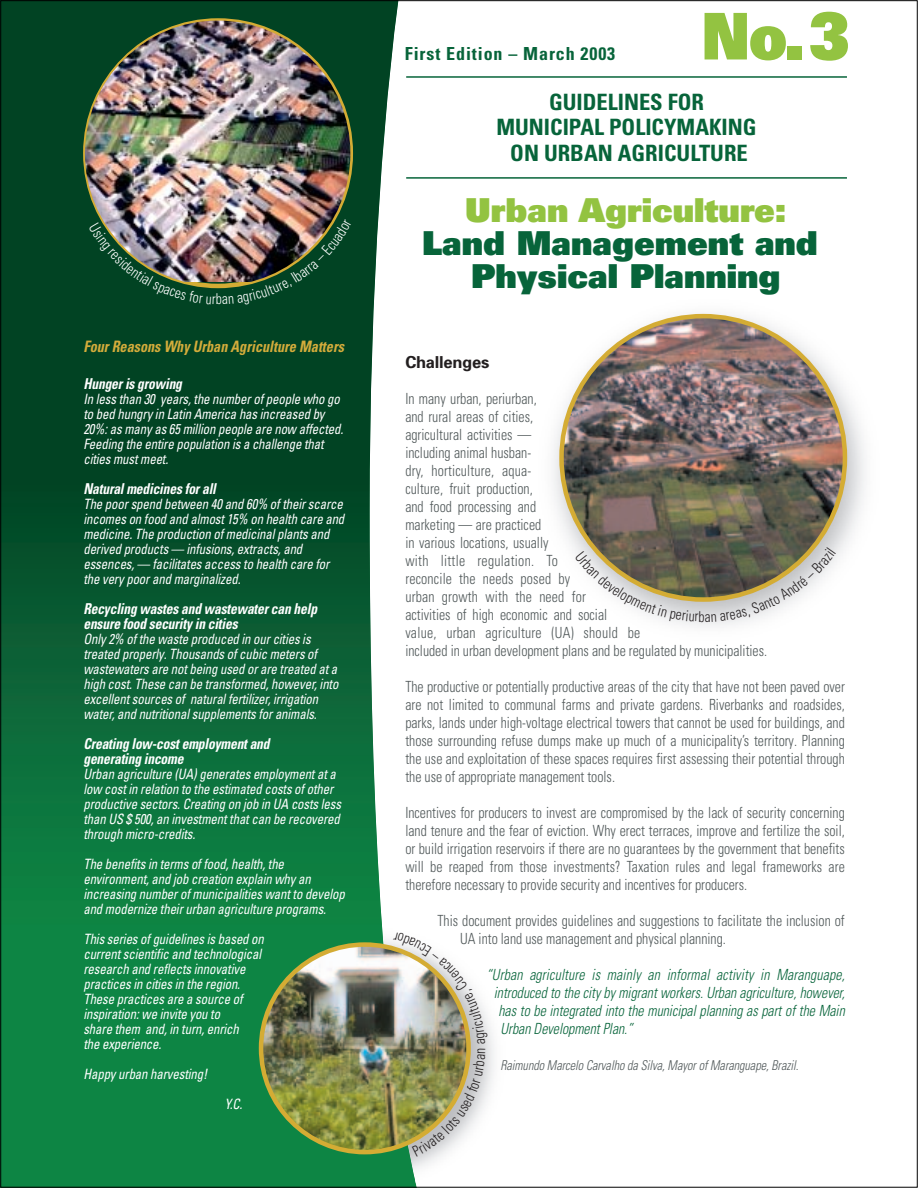
<style>
.page{position:relative;width:918px;height:1188px;background:#fff}
.page>*{position:absolute;margin:0;border:0;box-sizing:border-box;transform-origin:0 0}
.t1{font:900 64.5px "Univers";color:#93c341;scale:.9 1}
.t2{font:900 33px/33px "Univers";color:#07643a;text-align:center}
.t3{font:900 33px "Univers";color:#93c341}
.t4{font:700 condensed 22.5px/25.5px "Univers";color:#07643a;text-align:center}
.t5{font:700 condensed 18px "Univers";letter-spacing:.05em;color:#07643a}
.t6{font:700 16.5px "Univers";letter-spacing:-.015em;color:#231f20}
.t7{font:italic 700 condensed 15.75px "Univers";color:#d4ac3b;scale:.9 1}
.t8{font:300 condensed 15.3px/18px "Univers";color:#505859;scale:.9 1}
.t9{font:italic 300 condensed 15.3px "Univers";color:#07643a;scale:.9 1}
.t10{font:italic 700 condensed 15px/15px "Univers";letter-spacing:-.01em;color:#fff;scale:.9 1}
.t11{font:300 condensed 15px "Univers";color:#fff;scale:.9 1}
.t12{font:italic condensed 14.25px/15px "Univers";letter-spacing:-.01em;color:#fff;scale:.9 1}
.t13{font:italic 300 condensed 13.5px "Univers";color:#505859;scale:.9 1}
</style>
<div class="page">
<img style="left:424px;top:1021px;width:96px;height:167px">
<img style="left:0;top:0;width:415px;height:1188px">
<img style="left:553px;top:313px;width:312px;height:313px">
<hr style="left:406px;top:76px;width:441px;height:2px;background:#07643a">
<hr style="left:406px;top:177px;width:441px;height:2px;background:#07643a">
<img style="left:85px;top:21px;width:265px;height:261px">
<img style="left:561px;top:316px;width:283px;height:283px;border-radius:50%">
<img style="left:262px;top:945px;width:207px;height:208px;border-radius:50%">
<svg style="left:575px;top:547px;width:261px;height:75px"></svg>
<img style="left:393px;top:932px;width:95px;height:224px">
<img style="left:89px;top:222px;width:127px;height:82px">
<img style="left:222px;top:219px;width:130px;height:86px">
<p class="t11" style="left:216px;top:293px;width:8px">b</p>
<p class="t7" style="left:83px;top:341px;width:291px">Four Reasons Why Urban Agriculture Matters</p>
<p class="t10" style="left:83px;top:377px;width:111px">Hunger is growing</p>
<p class="t12" style="left:83px;top:392px;width:290px">In less than 30 years, the number of people who go to bed hungry in Latin America has increased by 20%: as many as 65 million people are now affected.<br>Feeding the entire population is a challenge that cities must meet.</p>
<p class="t10" style="left:83px;top:482px;width:149px">Natural medicines for all</p>
<p class="t12" style="left:83px;top:497px;width:291px">The poor spend between 40 and 60% of their scarce incomes on food and almost 15% on health care and medicine. The production of medicinal plants and derived products — infusions, extracts, and essences, — facilitates access to health care for the very poor and marginalized.</p>
<p class="t10" style="left:83px;top:602px;width:261px">Recycling wastes and wastewater can help ensure food security in cities</p>
<p class="t12" style="left:83px;top:632px;width:285px">Only 2% of the waste produced in our cities is treated properly. Thousands of cubic meters of wastewaters are not being used or are treated at a high cost. These can be transformed, however, into excellent sources of natural fertilizer, irrigation water, and nutritional supplements for animals.</p>
<p class="t10" style="left:83px;top:737px;width:208px">Creating low-cost employment and generating income</p>
<p class="t12" style="left:83px;top:767px;width:288px">Urban agriculture (UA) generates employment at a low cost in relation to the estimated costs of other productive sectors. Creating on job in UA costs less than US $ 500, an investment that can be recovered through micro-credits.</p>
<p class="t12" style="left:83px;top:857px;width:292px">The benefits in terms of food, health, the environment, and job creation explain why an increasing number of municipalities want to develop and modernize their urban agriculture programs.</p>
<p class="t12" style="left:83px;top:932px;width:202px">This series of guidelines is based on current scientific and technological research and reflects innovative practices in cities in the region.<br>These practices are a source of inspiration: we invite you to<br>share them and, in turn, enrich<br>the experience.</p>
<p class="t12" style="left:83px;top:1067px;width:139px">Happy urban harvesting!</p>
<p class="t12" style="left:225px;top:1097px;width:21px">Y.C.</p>
<p class="t5" style="left:405px;top:47px;width:212px">First Edition – March 2003</p>
<h1 class="t1" style="left:702px;top:13px;width:166px">No.3</h1>
<h3 class="t4" style="left:496px;top:91px;width:262px">GUIDELINES FOR<br>MUNICIPAL POLICYMAKING<br>ON URBAN AGRICULTURE</h3>
<h2 class="t3" style="left:465px;top:198px;width:323px">Urban Agriculture:</h2>
<h2 class="t2" style="left:422px;top:229px;width:397px">Land Management and<br>Physical Planning</h2>
<p class="t6" style="left:405px;top:357px;width:85px">Challenges</p>
<p class="t8" style="left:405px;top:392px;width:404px">In many urban, periurban,<br>and rural areas of cities,<br>agricultural activities —<br>including animal husban-<br>dry, horticulture, aqua-<br>culture, fruit production,<br>and food processing and<br>marketing — are practiced<br>in various locations, usually<br>with little regulation. To<br>reconcile the needs posed by<br>urban growth with the need for<br>activities of high economic and social<br>value, urban agriculture (UA) should be<br>included in urban development plans and be regulated by municipalities.</p>
<p class="t8" style="left:405px;top:680px;width:490px;text-align:justify">The productive or potentially productive areas of the city that have not been paved over are not limited to communal farms and private gardens. Riverbanks and roadsides, parks, lands under high-voltage electrical towers that cannot be used for buildings, and those surrounding refuse dumps make up much of a municipality’s territory. Planning the use and exploitation of these spaces requires first assessing their potential through the use of appropriate management tools.</p>
<p class="t8" style="left:405px;top:806px;width:490px;text-align:justify">Incentives for producers to invest are compromised by the lack of security concerning land tenure and the fear of eviction. Why erect terraces, improve and fertilize the soil, or build irrigation reservoirs if there are no guarantees by the government that benefits will be reaped from those investments? Taxation rules and legal frameworks are therefore necessary to provide security and incentives for producers.</p>
<p class="t8" style="left:460px;top:914px;width:429px;text-indent:-23px">This document provides guidelines and suggestions to facilitate the inclusion of<br>UA into land use management and physical planning.</p>
<p class="t9" style="left:486px;top:969px;width:400px">“Urban agriculture is mainly an informal activity in Maranguape,</p>
<p class="t9" style="left:494px;top:987px;width:391px">introduced to the city by migrant workers. Urban agriculture, however,</p>
<p class="t9" style="left:499px;top:1005px;width:386px">has to be integrated into the municipal planning as part of the Main</p>
<p class="t9" style="left:501px;top:1023px;width:148px">Urban Development Plan.”</p>
<p class="t13" style="left:500px;top:1061px;width:333px">Raimundo Marcelo Carvalho da Silva, Mayor of Maranguape, Brazil.</p>
</div>
